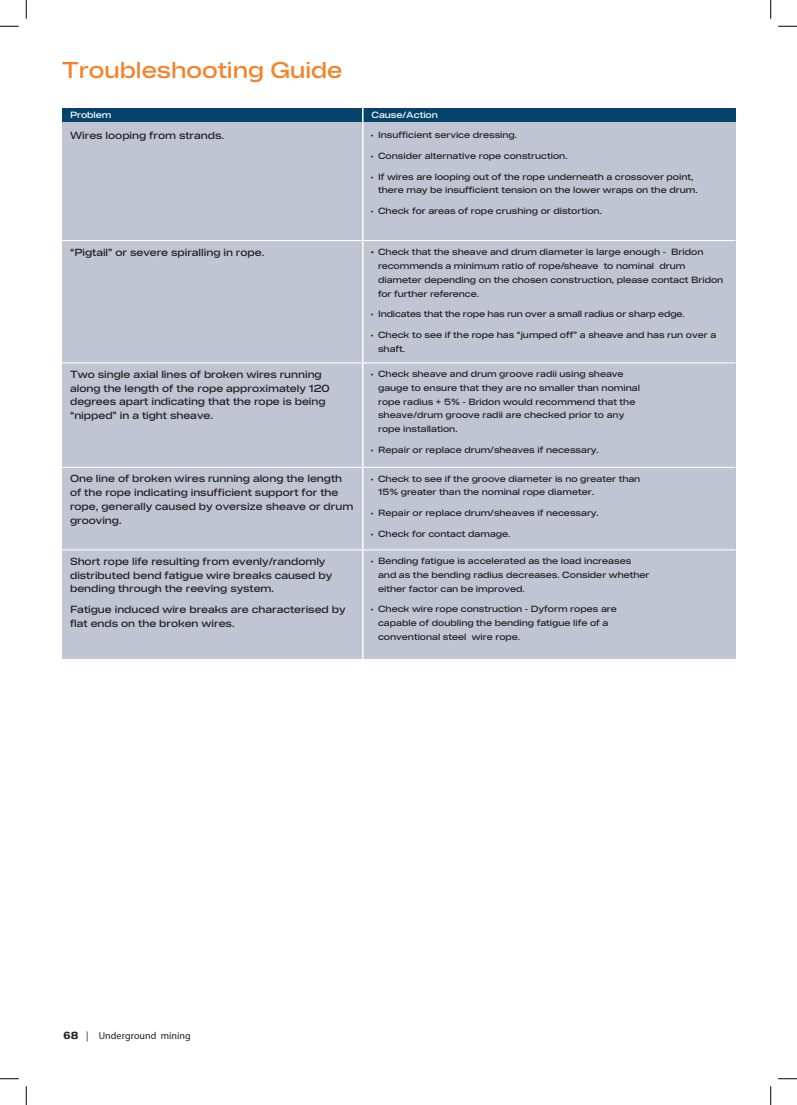
<style>
.page{position:relative;width:797px;height:1105px;background:#fff}
.page>*{position:absolute;margin:0;border:0;box-sizing:border-box;transform-origin:0 0}
.t1{font:22.12px "Bekaert Headline";color:#f58229}
.t2{font:10px/13.8px "Bekaert Headline";color:#231f20}
.t3{font:10px "Myriad Pro";letter-spacing:.005em;color:#231f20}
.t4{font:8.75px/13.8px "Bekaert Headline";color:#231f20}
.t5{font:8.75px "Bekaert Headline";color:#fff}
.s1{font-size:10px}
.s2{font-family:"Bekaert Text";font-weight:700}
</style>
<div class="page">
<div style="left:62px;top:115px;width:673px;height:544px;background:#c1c5d3"></div>
<div style="left:62px;top:108px;width:673px;height:14px;background:#05436a"></div>
<hr style="left:362px;top:108px;width:1px;height:828px;background:#fff">
<hr style="left:62px;top:240px;width:673px;height:1px;background:#fff">
<hr style="left:62px;top:363px;width:673px;height:1px;background:#fff">
<hr style="left:62px;top:467px;width:673px;height:1px;background:#fff">
<hr style="left:62px;top:549px;width:673px;height:1px;background:#fff">
<svg style="left:0;top:25px;width:19px;height:2px"></svg>
<svg style="left:778px;top:25px;width:19px;height:2px"></svg>
<svg style="left:0;top:1078px;width:19px;height:1px"></svg>
<svg style="left:778px;top:1078px;width:19px;height:1px"></svg>
<svg style="left:25px;top:0;width:2px;height:19px"></svg>
<svg style="left:25px;top:1086px;width:2px;height:19px"></svg>
<svg style="left:770px;top:0;width:1px;height:19px"></svg>
<svg style="left:770px;top:1086px;width:1px;height:19px"></svg>
<p class="t1" style="left:62px;top:56px;width:282px">Troubleshooting Guide</p>
<p class="t5" style="left:70px;top:110px;width:43px">Problem</p>
<p class="t5" style="left:371px;top:110px;width:68px">Cause/Action</p>
<p class="t2" style="left:70px;top:129px;width:155px">Wires looping from strands.</p>
<p class="t4" style="left:371px;top:128px;width:148px">• Insufficient service dressing.</p>
<p class="t4" style="left:371px;top:149px;width:198px">• Consider alternative rope construction.</p>
<p class="t4" style="left:378px;top:170px;width:321px;text-indent:-7px">• If wires are looping out of the rope underneath a crossover point, there may be insufficient tension on the lower wraps on the drum.</p>
<p class="t4" style="left:371px;top:204px;width:232px">• Check for areas of rope crushing or distortion.</p>
<p class="t2" style="left:70px;top:245px;width:196px">“Pigtail” or severe spiralling in rope.</p>
<p class="t4" style="left:378px;top:245px;width:347px;text-indent:-7px"><span class="s1">•</span> Check that the sheave and drum diameter is large enough - Bridon recommends a minimum ratio of rope/sheave to nominal drum diameter depending on the chosen construction, please contact Bridon for further reference.</p>
<p class="t4" style="left:371px;top:308px;width:315px">• Indicates that the rope has run over a small radius or sharp edge.</p>
<p class="t4" style="left:378px;top:328px;width:339px;text-indent:-7px">• Check to see if the rope has “jumped off” a sheave and has run over a shaft.</p>
<p class="t2" style="left:70px;top:368px;width:261px">Two single axial lines of broken wires running along the length of the rope approximately 120 degrees apart indicating that the rope is being “nipped” in a tight sheave.</p>
<p class="t4" style="left:378px;top:367px;width:263px;text-indent:-7px">• Check sheave and drum groove radii using sheave gauge to ensure that they are no smaller than nominal rope radius + 5% - Bridon would recommend that the sheave/drum groove radii are checked prior to any rope installation.</p>
<p class="t4" style="left:371px;top:443px;width:229px">• Repair or replace drum/sheaves if necessary.</p>
<p class="t2" style="left:70px;top:472px;width:285px">One line of broken wires running along the length of the rope indicating insufficient support for the rope, generally caused by oversize sheave or drum grooving.</p>
<p class="t4" style="left:378px;top:472px;width:264px;text-indent:-7px">• Check to see if the groove diameter is no greater than<br>15% greater than the nominal rope diameter.</p>
<p class="t4" style="left:371px;top:506px;width:229px">• Repair or replace drum/sheaves if necessary.</p>
<p class="t4" style="left:371px;top:527px;width:141px">• Check for contact damage.</p>
<p class="t2" style="left:70px;top:555px;width:264px">Short rope life resulting from evenly/randomly distributed bend fatigue wire breaks caused by bending through the reeving system.</p>
<p class="t2" style="left:70px;top:603px;width:277px">Fatigue induced wire breaks are characterised by flat ends on the broken wires.</p>
<p class="t4" style="left:378px;top:554px;width:273px;text-indent:-7px">• Bending fatigue is accelerated as the load increases and as the bending radius decreases. Consider whether either factor can be improved.</p>
<p class="t4" style="left:378px;top:602px;width:240px;text-indent:-7px">• Check wire rope construction - Dyform ropes are capable of doubling the bending fatigue life of a conventional steel wire rope.</p>
<p class="t3" style="left:63px;top:1029px;width:129px"><span class="s2">68</span> | Underground mining</p>
</div>
